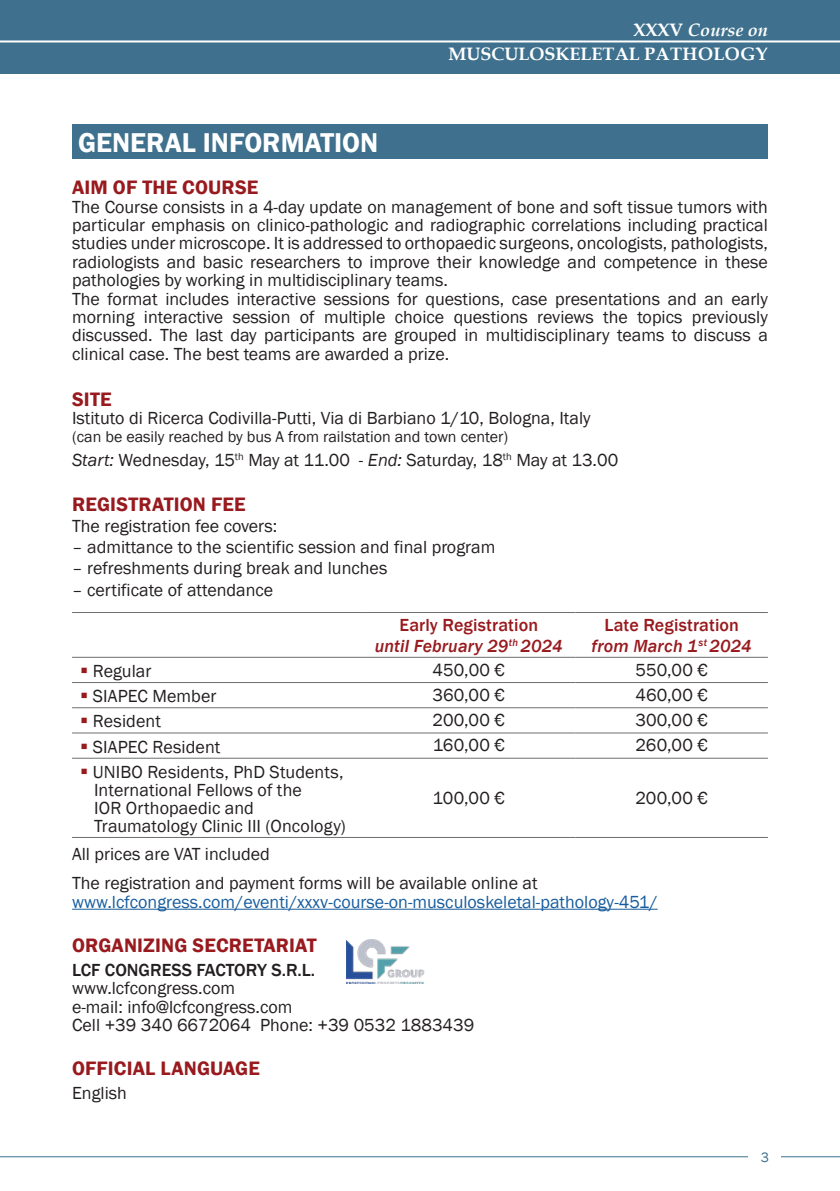
<style>
.page{position:relative;width:840px;height:1191px;background:#fff}
.page>*{position:absolute;margin:0;border:0;box-sizing:border-box;transform-origin:0 0}
.t1{font:600 28px "Franklin Gothic";color:#fff}
.t2{font:600 20px "Franklin Gothic";letter-spacing:.005em;color:#981a1e}
.t3{font:18px/18.4px "Franklin Gothic";color:#231f20}
.t4{font:18px "Franklin Gothic";color:#175d9e}
.t5{font:italic 500 18px/20.8px "Franklin Gothic";letter-spacing:.005em;color:#981a1e;text-align:center}
.t6{font:700 18px/24px "Book Antiqua";color:#fff;text-align:right}
.t7{font:500 18px/20.8px "Franklin Gothic";letter-spacing:.005em;color:#981a1e;text-align:center}
.t8{font:500 18px "Franklin Gothic";color:#231f20}
.t9{font:16px "Franklin Gothic";color:#231f20}
.t10{font:14px "Franklin Gothic";color:#3f718e}
.s1{font-style:italic}
.s2{font-style:normal}
.s3{color:#981a1e}
</style>
<div class="page">
<div style="left:0;top:0;width:839px;height:74px;background:#3f718e"></div>
<hr style="left:0;top:40px;width:839px;height:2px;background:#fff">
<hr style="left:0;top:1156px;width:839px;height:1px;background:#3f718e">
<div style="left:748px;top:1134px;width:32px;height:45px;background:#fff"></div>
<hr style="left:72px;top:908px;width:585px;height:1px;background:#175d9e">
<hr style="left:72px;top:612px;width:290px;height:1px;background:#6d6e71">
<hr style="left:362px;top:612px;width:213px;height:1px;background:#6d6e71">
<hr style="left:575px;top:612px;width:192px;height:1px;background:#6d6e71">
<hr style="left:72px;top:657px;width:290px;height:1px;background:#6d6e71">
<hr style="left:362px;top:657px;width:213px;height:1px;background:#6d6e71">
<hr style="left:575px;top:657px;width:192px;height:1px;background:#6d6e71">
<hr style="left:72px;top:682px;width:290px;height:1px;background:#6d6e71">
<hr style="left:362px;top:682px;width:213px;height:1px;background:#6d6e71">
<hr style="left:575px;top:682px;width:192px;height:1px;background:#6d6e71">
<hr style="left:72px;top:707px;width:290px;height:1px;background:#6d6e71">
<hr style="left:362px;top:707px;width:213px;height:1px;background:#6d6e71">
<hr style="left:575px;top:707px;width:192px;height:1px;background:#6d6e71">
<hr style="left:72px;top:732px;width:290px;height:1px;background:#6d6e71">
<hr style="left:362px;top:732px;width:213px;height:1px;background:#6d6e71">
<hr style="left:575px;top:732px;width:192px;height:1px;background:#6d6e71">
<hr style="left:72px;top:757px;width:290px;height:1px;background:#6d6e71">
<hr style="left:362px;top:757px;width:213px;height:1px;background:#6d6e71">
<hr style="left:575px;top:757px;width:192px;height:1px;background:#6d6e71">
<hr style="left:72px;top:837px;width:290px;height:1px;background:#6d6e71">
<hr style="left:362px;top:837px;width:213px;height:1px;background:#6d6e71">
<hr style="left:575px;top:837px;width:192px;height:1px;background:#6d6e71">
<div style="left:72px;top:125px;width:695px;height:34px;background:#3f718e"></div>
<img style="left:346px;top:939px;width:78px;height:44px">
<h1 class="t1" style="left:78px;top:131px;width:301px">GENERAL INFORMATION</h1>
<p class="t6" style="left:448px;top:17px;width:321px">XXXV <span class="s1">Course on<br></span>MUSCULOSKELETAL PATHOLOGY</p>
<p class="t2" style="left:72px;top:179px;width:188px">AIM OF THE COURSE</p>
<p class="t3" style="left:72px;top:198px;width:697px">The Course consists in a 4-day update on management of bone and soft tissue tumors with particular emphasis on clinico-pathologic and radiographic correlations including practical studies under microscope. It is addressed to orthopaedic surgeons, oncologists, pathologists, radiologists and basic researchers to improve their knowledge and competence in these pathologies by working in multidisciplinary teams.<br>The format includes interactive sessions for questions, case presentations and an early morning interactive session of multiple choice questions reviews the topics previously discussed. The last day participants are grouped in multidisciplinary teams to discuss a clinical case. The best teams are awarded a prize.</p>
<p class="t2" style="left:72px;top:390px;width:41px">SITE</p>
<p class="t3" style="left:72px;top:410px;width:520px">Istituto di Ricerca Codivilla-Putti, Via di Barbiano 1/10, Bologna, Italy</p>
<p class="t9" style="left:72px;top:430px;width:437px">(can be easily reached by bus A from railstation and town center)</p>
<p class="t3" style="left:72px;top:452px;width:547px"><span class="s1">Start:</span> Wednesday, 15<sup>th</sup> May at 11.00 - <span class="s1">End:</span> Saturday, 18<sup>th</sup> May at 13.00</p>
<p class="t2" style="left:72px;top:495px;width:175px">REGISTRATION FEE</p>
<p class="t3" style="left:72px;top:517px;width:206px">The registration fee covers:</p>
<p class="t3" style="left:72px;top:539px;width:424px">– admittance to the scientific session and final program</p>
<p class="t3" style="left:72px;top:560px;width:316px">– refreshments during break and lunches</p>
<p class="t3" style="left:72px;top:581px;width:203px">– certificate of attendance</p>
<p class="t5" style="left:374px;top:615px;width:189px"><span class="s2">Early Registration<br></span>until February 29<sup>th</sup> 2024</p>
<p class="t7" style="left:591px;top:615px;width:161px">Late Registration <span class="s1">from March 1</span><sup>st</sup> <span class="s1">2024</span></p>
<p class="t3" style="left:80px;top:662px;width:73px"><span class="s3">▪</span> Regular</p>
<p class="t3" style="left:432px;top:661px;width:74px">450,00 €</p>
<p class="t3" style="left:635px;top:661px;width:74px">550,00 €</p>
<p class="t3" style="left:80px;top:688px;width:138px"><span class="s3">▪</span> SIAPEC Member</p>
<p class="t3" style="left:432px;top:686px;width:74px">360,00 €</p>
<p class="t3" style="left:635px;top:686px;width:74px">460,00 €</p>
<p class="t3" style="left:80px;top:713px;width:82px"><span class="s3">▪</span> Resident</p>
<p class="t3" style="left:432px;top:711px;width:74px">200,00 €</p>
<p class="t3" style="left:635px;top:711px;width:74px">300,00 €</p>
<p class="t3" style="left:80px;top:738px;width:142px"><span class="s3">▪</span> SIAPEC Resident</p>
<p class="t3" style="left:432px;top:737px;width:74px">160,00 €</p>
<p class="t3" style="left:635px;top:737px;width:74px">260,00 €</p>
<p class="t3" style="left:94px;top:763px;width:253px;text-indent:-14px"><span class="s3">▪</span> UNIBO Residents, PhD Students,<br>International Fellows of the<br>IOR Orthopaedic and<br>Traumatology Clinic III (Oncology)</p>
<p class="t3" style="left:432px;top:790px;width:74px">100,00 €</p>
<p class="t3" style="left:635px;top:790px;width:74px">200,00 €</p>
<p class="t3" style="left:72px;top:839px;width:466px;line-height:29.8px">All prices are VAT included<br>The registration and payment forms will be available online at</p>
<p class="t4" style="left:72px;top:894px;width:586px">www.lcfcongress.com/eventi/xxxv-course-on-musculoskeletal-pathology-451/</p>
<p class="t2" style="left:72px;top:937px;width:246px">ORGANIZING SECRETARIAT</p>
<p class="t8" style="left:72px;top:962px;width:244px">LCF CONGRESS FACTORY S.R.L.</p>
<p class="t3" style="left:72px;top:980px;width:403px">www.lcfcongress.com<br>e-mail: info@lcfcongress.com<br>Cell +39 340 6672064 Phone: +39 0532 1883439</p>
<p class="t2" style="left:72px;top:1060px;width:189px">OFFICIAL LANGUAGE</p>
<p class="t3" style="left:72px;top:1085px;width:56px">English</p>
<p class="t10" style="left:760px;top:1151px;width:10px">3</p>
</div>
